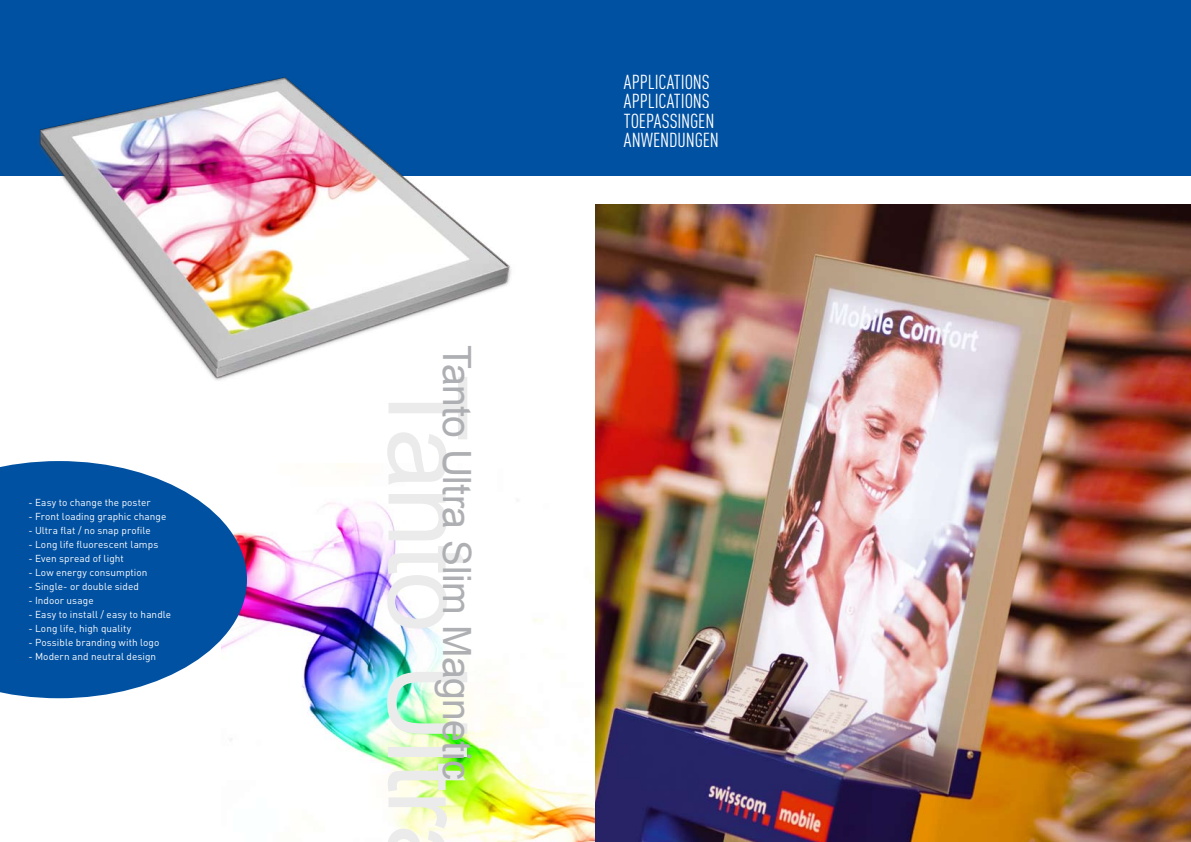
<style>
.page{position:relative;width:1191px;height:842px;background:#fff}
.page>*{position:absolute;margin:0;border:0;box-sizing:border-box;transform-origin:0 0}
.t1{font:110px "Arial";letter-spacing:-.025em;color:#ebebec}
.t2{font:39px "Arial";letter-spacing:-.015em;color:#aeafb2}
.t3{font:20px "DIN Cond";letter-spacing:-.005em;color:#fff}
.t4{font:10px "DIN";letter-spacing:.005em;color:#fff}
</style>
<div class="page">
<img style="left:230px;top:502px;width:365px;height:340px">
<svg style="left:0;top:462px;width:247px;height:236px;background:#1f66ad"></svg>
<div style="left:0;top:0;width:605px;height:176px;background:#0051a2"></div>
<div style="left:595px;top:0;width:596px;height:176px;background:#0051a2"></div>
<img style="left:595px;top:204px;width:596px;height:638px">
<img style="left:27px;top:77px;width:485px;height:407px">
<p class="t4" style="left:28px;top:496px;width:124px">- Easy to change the poster</p>
<p class="t4" style="left:28px;top:510px;width:139px">- Front loading graphic change</p>
<p class="t4" style="left:28px;top:524px;width:124px">- Ultra flat / no snap profile</p>
<p class="t4" style="left:28px;top:538px;width:131px">- Long life fluorescent lamps</p>
<p class="t4" style="left:28px;top:552px;width:97px">- Even spread of light</p>
<p class="t4" style="left:28px;top:566px;width:121px">- Low energy consumption</p>
<p class="t4" style="left:28px;top:580px;width:112px">- Single- or double sided</p>
<p class="t4" style="left:28px;top:594px;width:67px">- Indoor usage</p>
<p class="t4" style="left:28px;top:608px;width:144px">- Easy to install / easy to handle</p>
<p class="t4" style="left:28px;top:622px;width:105px">- Long life, high quality</p>
<p class="t4" style="left:28px;top:636px;width:133px">- Possible branding with logo</p>
<p class="t4" style="left:28px;top:650px;width:129px">- Modern and neutral design</p>
<h2 class="t2" style="left:482px;top:345px;width:436px;rotate:90deg">Tanto Ultra Slim Magnetic</h2>
<h1 class="t1" style="left:499px;top:374px;width:456px;rotate:90deg">Tanto Ultr</h1>
<h3 class="t3" style="left:624px;top:70px;width:87px">APPLICATIONS</h3>
<h3 class="t3" style="left:624px;top:90px;width:87px">APPLICATIONS</h3>
<h3 class="t3" style="left:624px;top:109px;width:92px">TOEPASSINGEN</h3>
<h3 class="t3" style="left:624px;top:129px;width:97px">ANWENDUNGEN</h3>
</div>
